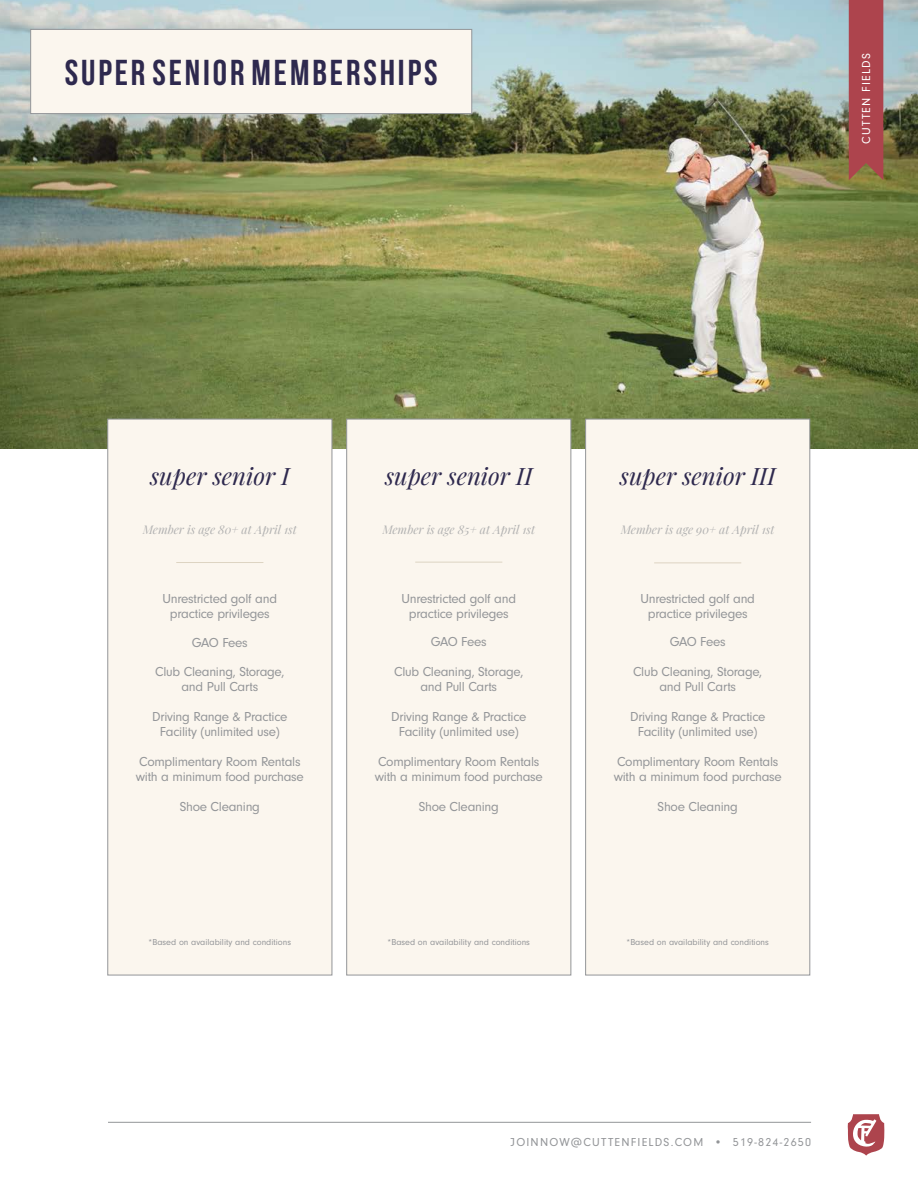
<style>
.page{position:relative;width:918px;height:1188px;background:#fff}
.page>*{position:absolute;margin:0;border:0;box-sizing:border-box;transform-origin:0 0}
.t1{font:36px "Bebas Neue";letter-spacing:.08em;color:#2e294e}
.t2{font:italic 24px "Playfair Display";color:#2e294e}
.t3{font:13.5px/15px "Neuzeit Gro";letter-spacing:-.02em;color:#939598;text-align:center}
.t4{font:italic 12px "Playfair Display";color:#939598}
.t5{font:12px "Neuzeit Gro";letter-spacing:.1em;color:#939598}
.t6{font:12px "Neuzeit Gro";letter-spacing:.1em;color:#fff}
.t7{font:9px "Neuzeit Gro";color:#939598}
</style>
<div class="page">
<svg style="left:848px;top:1114px;width:37px;height:42px"></svg>
<hr style="left:108px;top:1122px;width:703px;height:1px;background:#939598">
<img style="left:0;top:0;width:918px;height:449px">
<div style="left:30px;top:29px;width:442px;height:85px;background:#fbf6ee;border:1px solid #939598"></div>
<div style="left:849px;top:0;width:34px;height:180px;background:#ad444d"></div>
<div style="left:108px;top:419px;width:224px;height:556px;background:#fbf6ee;border:1px solid #939598"></div>
<div style="left:347px;top:419px;width:224px;height:556px;background:#fbf6ee;border:1px solid #939598"></div>
<div style="left:585px;top:419px;width:225px;height:556px;background:#fbf6ee;border:1px solid #939598"></div>
<hr style="left:176px;top:562px;width:87px;height:1px;background:#ddd4c2">
<hr style="left:415px;top:562px;width:87px;height:1px;background:#ddd4c2">
<hr style="left:654px;top:563px;width:87px;height:1px;background:#ddd4c2">
<h1 class="t1" style="left:65px;top:53px;width:374px">SUPER SENIOR MEMBERSHIPS</h1>
<p class="t6" style="left:860px;top:144px;width:92px;rotate:-90deg">CUTTEN FIELDS</p>
<h2 class="t2" style="left:150px;top:458px;width:141px">super senior I</h2>
<h2 class="t2" style="left:385px;top:458px;width:149px">super senior II</h2>
<h2 class="t2" style="left:620px;top:458px;width:157px">super senior III</h2>
<p class="t4" style="left:143px;top:521px;width:156px">Member is age 80+ at April 1st</p>
<p class="t4" style="left:382px;top:521px;width:154px">Member is age 85+ at April 1st</p>
<p class="t4" style="left:621px;top:521px;width:155px">Member is age 90+ at April 1st</p>
<p class="t3" style="left:163px;top:591px;width:116px">Unrestricted golf and practice privileges</p>
<p class="t3" style="left:192px;top:635px;width:57px">GAO Fees</p>
<p class="t3" style="left:155px;top:665px;width:131px">Club Cleaning, Storage, and Pull Carts</p>
<p class="t3" style="left:152px;top:710px;width:137px">Driving Range &amp; Practice<br>Facility (unlimited use)</p>
<p class="t3" style="left:136px;top:755px;width:170px;text-align:left">Complimentary Room Rentals with a minimum food purchase</p>
<p class="t3" style="left:180px;top:800px;width:82px">Shoe Cleaning</p>
<p class="t3" style="left:402px;top:591px;width:116px">Unrestricted golf and practice privileges</p>
<p class="t3" style="left:431px;top:635px;width:57px">GAO Fees</p>
<p class="t3" style="left:394px;top:665px;width:131px">Club Cleaning, Storage, and Pull Carts</p>
<p class="t3" style="left:391px;top:710px;width:137px">Driving Range &amp; Practice<br>Facility (unlimited use)</p>
<p class="t3" style="left:375px;top:755px;width:170px;text-align:left">Complimentary Room Rentals with a minimum food purchase</p>
<p class="t3" style="left:419px;top:800px;width:82px">Shoe Cleaning</p>
<p class="t3" style="left:640px;top:591px;width:116px">Unrestricted golf and practice privileges</p>
<p class="t3" style="left:670px;top:635px;width:57px">GAO Fees</p>
<p class="t3" style="left:633px;top:665px;width:131px">Club Cleaning, Storage, and Pull Carts</p>
<p class="t3" style="left:630px;top:710px;width:137px">Driving Range &amp; Practice<br>Facility (unlimited use)</p>
<p class="t3" style="left:614px;top:755px;width:170px;text-align:left">Complimentary Room Rentals with a minimum food purchase</p>
<p class="t3" style="left:658px;top:800px;width:82px">Shoe Cleaning</p>
<p class="t7" style="left:149px;top:937px;width:144px">*Based on availability and conditions</p>
<p class="t7" style="left:388px;top:937px;width:144px">*Based on availability and conditions</p>
<p class="t7" style="left:627px;top:937px;width:144px">*Based on availability and conditions</p>
<p class="t5" style="left:511px;top:1136px;width:302px">JOINNOW@CUTTENFIELDS.COM • 519-824-2650</p>
</div>
